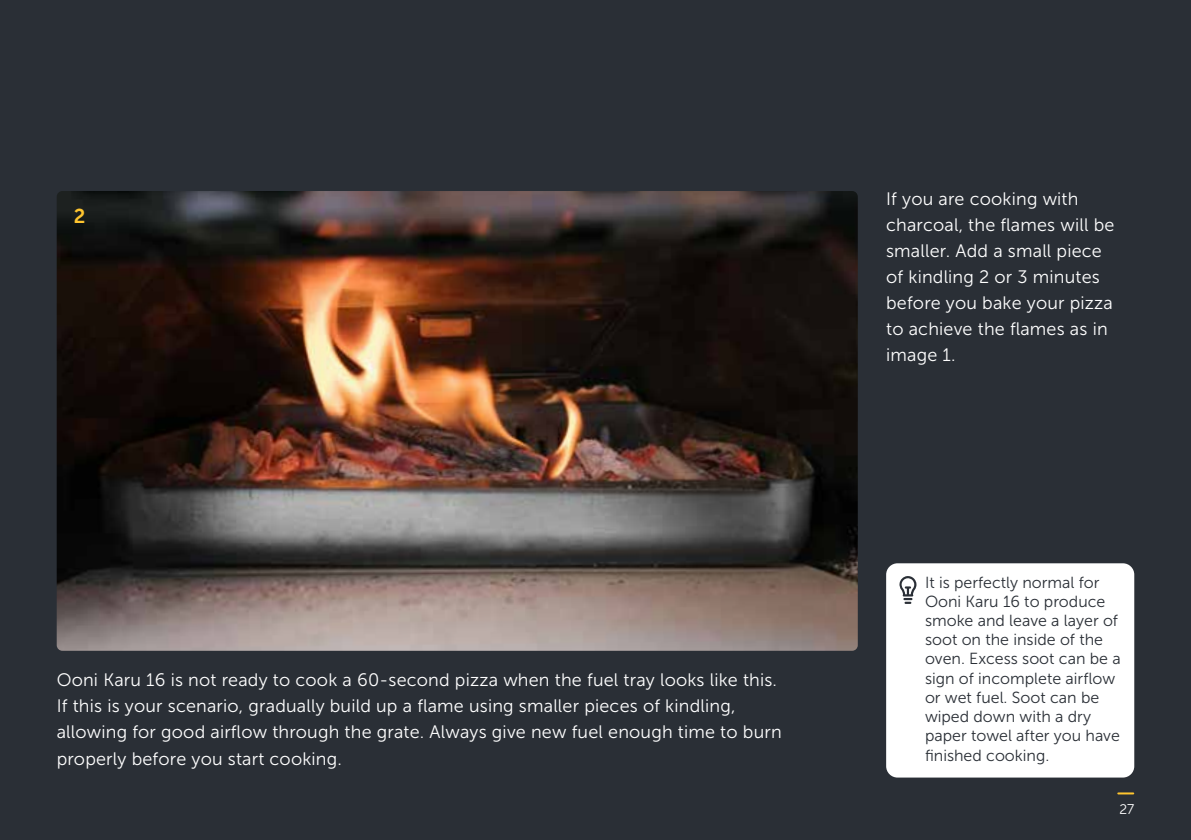
<style>
.page{position:relative;width:1191px;height:840px;background:#fff}
.page>*{position:absolute;margin:0;border:0;box-sizing:border-box;transform-origin:0 0}
.t1{font:20px "Museo Sans 700";color:#ffc52f}
.t2{font:18px/26px "Museo Sans 300";letter-spacing:.01em;color:#fff}
.t3{font:16px/19.2px "Museo Sans 300";color:#2a2f36}
.t4{font:14px "Museo Sans Rounded 300";color:#fff}
</style>
<div class="page">
<div style="left:0;top:0;width:1191px;height:839px;background:#2a2f36"></div>
<img style="left:57px;top:191px;width:800px;height:459px">
<svg style="left:1118px;top:792px;width:15px;height:2px"></svg>
<div style="left:886px;top:563px;width:248px;height:214px;background:#fff;border-radius:11px"></div>
<svg style="left:899px;top:576px;width:17px;height:27px"></svg>
<p class="t1" style="left:74px;top:205px;width:13px">2</p>
<p class="t2" style="left:57px;top:667px;width:726px">Ooni Karu 16 is not ready to cook a 60-second pizza when the fuel tray looks like this.<br>If this is your scenario, gradually build up a flame using smaller pieces of kindling, allowing for good airflow through the grate. Always give new fuel enough time to burn properly before you start cooking.</p>
<p class="t2" style="left:886px;top:185px;width:230px">If you are cooking with charcoal, the flames will be smaller. Add a small piece of kindling 2 or 3 minutes before you bake your pizza to achieve the flames as in image 1.</p>
<p class="t3" style="left:925px;top:572px;width:197px">It is perfectly normal for<br>Ooni Karu 16 to produce smoke and leave a layer of soot on the inside of the oven. Excess soot can be a sign of incomplete airflow or wet fuel. Soot can be wiped down with a dry paper towel after you have finished cooking.</p>
<p class="t4" style="left:1119px;top:801px;width:16px">27</p>
</div>
